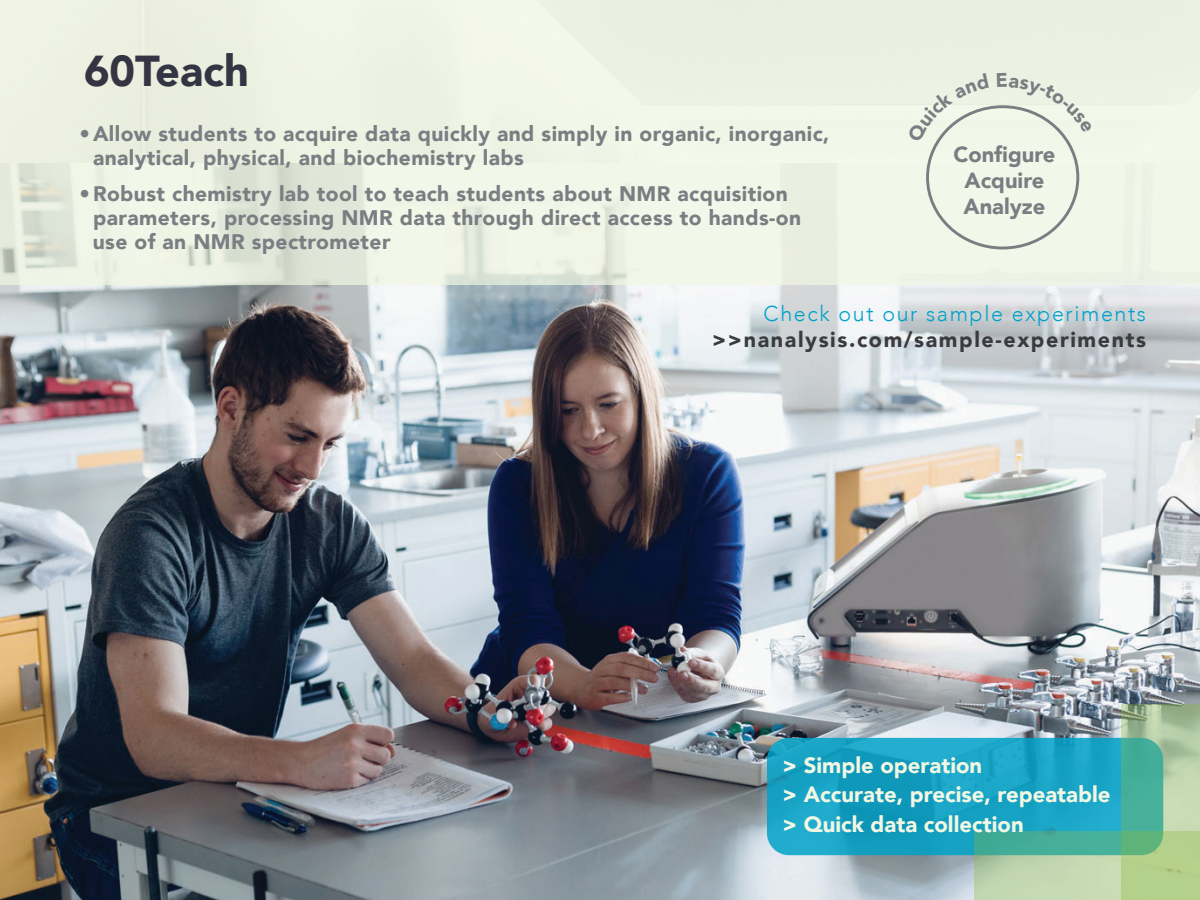
<style>
.page{position:relative;width:1200px;height:900px;background:#fff}
.page>*{position:absolute;margin:0;border:0;box-sizing:border-box;transform-origin:0 0}
.t1{font:900 43.2px "Avenir";color:#353442}
.t2{font:900 22.05px/29.4px "Avenir";color:#f1f7e3}
.t3{font:900 21.9px/26.2px "Avenir";color:#7a7e83;text-align:center}
.t4{font:900 21.45px "Avenir";letter-spacing:.075em;color:#3b3b3f}
.t5{font:300 21.45px "Avenir";letter-spacing:.075em;color:#00a2c8}
.t6{font:900 21px/24px "Avenir";letter-spacing:.02em;color:#7a7e83}
</style>
<div class="page">
<img style="left:0;top:285px;width:1200px;height:615px">
<div style="left:0;top:0;width:1200px;height:285px;background:#f1f7e3"></div>
<div style="left:767px;top:738px;width:396px;height:117px;background:linear-gradient(to bottom,#19a4c5,#16a1c2);border-radius:22px"></div>
<svg style="left:1121px;top:704px;width:79px;height:128px;background:#87be9e"></svg>
<svg style="left:975px;top:832px;width:225px;height:68px;background:#9bc99c"></svg>
<svg style="left:910px;top:104px;width:79px;height:38px"></svg>
<svg style="left:997px;top:105px;width:67px;height:29px"></svg>
<h1 class="t1" style="left:84px;top:34px;width:166px">60Teach</h1>
<p class="t6" style="left:93px;top:121px;width:738px;text-indent:-14px">•Allow students to acquire data quickly and simply in organic, inorganic, analytical, physical, and biochemistry labs</p>
<p class="t6" style="left:93px;top:181px;width:710px;text-indent:-13px">•Robust chemistry lab tool to teach students about NMR acquisition parameters, processing NMR data through direct access to hands-on use of an NMR spectrometer</p>
<p class="t3" style="left:953px;top:141px;width:104px">Configure<br>Acquire<br>Analyze</p>
<p class="t5" style="left:764px;top:301px;width:384px">Check out our sample experiments</p>
<p class="t4" style="left:712px;top:321px;width:435px">&gt;&gt;nanalysis.com/sample-experiments</p>
<p class="t2" style="left:783px;top:750px;width:329px">&gt; Simple operation<br>&gt; Accurate, precise, repeatable &gt; Quick data collection</p>
</div>
